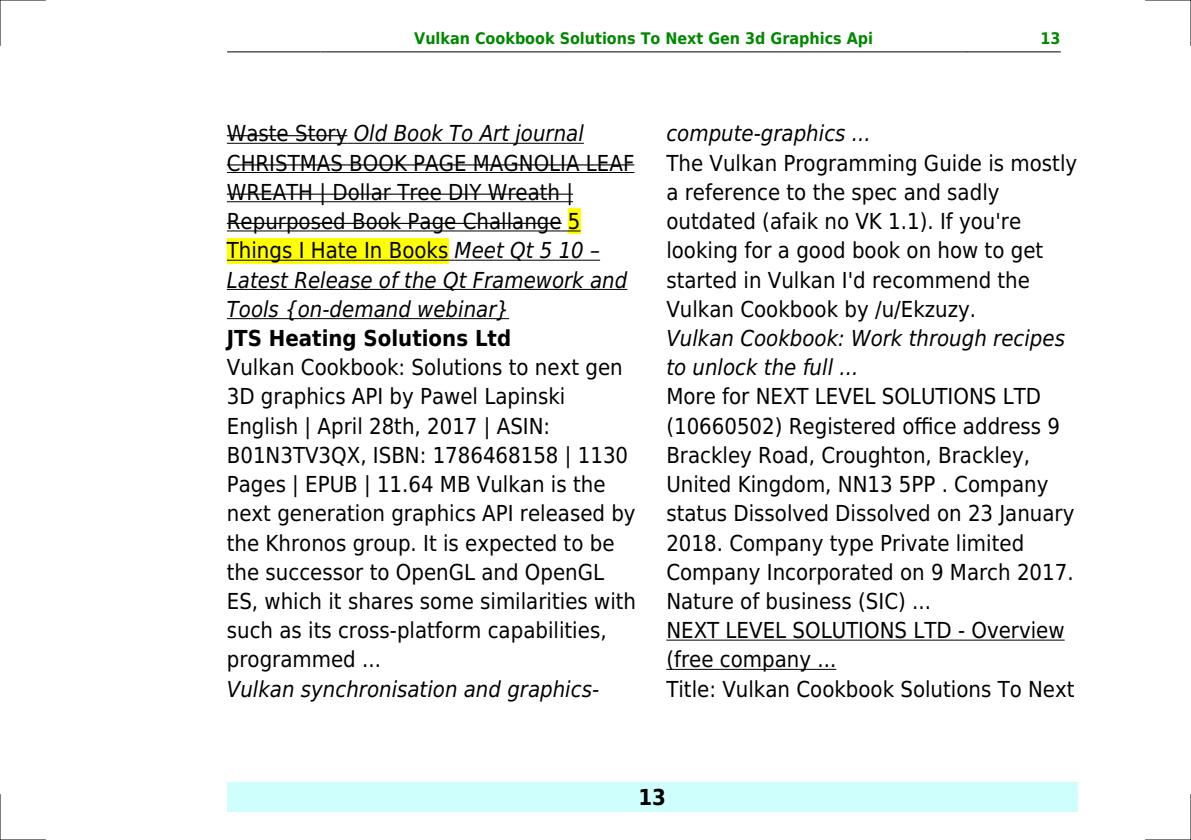
<style>
.page{position:relative;width:1191px;height:840px;background:#fff}
.page>*{position:absolute;margin:0;border:0;box-sizing:border-box;transform-origin:0 0}
.t1{font:22px/29.2px "DejaVu Sans Condensed";color:#000}
.t2{font:italic 22px/29.2px "DejaVu Sans Condensed";color:#000}
.t3{font:700 22px "DejaVu Sans Condensed";color:#000}
.t4{font:700 16px "DejaVu Sans Condensed";color:#080}
.s1{font-style:italic}
</style>
<div class="page">
<hr style="left:227px;top:51px;width:93px;height:1px;background:#000">
<hr style="left:321px;top:51px;width:645px;height:1px;background:#000">
<hr style="left:967px;top:51px;width:93px;height:1px;background:#000">
<div style="left:227px;top:782px;width:850px;height:29px;background:#cffffc"></div>
<hr style="left:227px;top:143px;width:120px;height:1px;background:#000">
<hr style="left:227px;top:135px;width:120px;height:1px;background:#000">
<hr style="left:354px;top:143px;width:230px;height:1px;background:#000">
<hr style="left:227px;top:172px;width:407px;height:1px;background:#000">
<hr style="left:227px;top:164px;width:407px;height:1px;background:#000">
<hr style="left:227px;top:201px;width:346px;height:1px;background:#000">
<hr style="left:227px;top:193px;width:346px;height:2px;background:#000">
<hr style="left:227px;top:230px;width:334px;height:1px;background:#000">
<hr style="left:227px;top:223px;width:334px;height:1px;background:#000">
<div style="left:568px;top:208px;width:12px;height:26px;background:#ff0"></div>
<svg style="left:561px;top:230px;width:19px;height:1px"></svg>
<div style="left:227px;top:238px;width:221px;height:25px;background:#ff0"></div>
<hr style="left:227px;top:259px;width:221px;height:1px;background:#000">
<hr style="left:454px;top:259px;width:146px;height:1px;background:#000">
<hr style="left:227px;top:289px;width:400px;height:1px;background:#000">
<hr style="left:227px;top:318px;width:282px;height:1px;background:#000">
<hr style="left:666px;top:639px;width:398px;height:1px;background:#000">
<hr style="left:666px;top:668px;width:170px;height:1px;background:#000">
<hr style="left:0;top:0;width:45px;height:1px;background:#000">
<hr style="left:1145px;top:0;width:46px;height:1px;background:#000">
<hr style="left:0;top:839px;width:45px;height:1px;background:#000">
<hr style="left:1145px;top:839px;width:46px;height:1px;background:#000">
<hr style="left:0;top:0;width:1px;height:45px;background:#000">
<hr style="left:0;top:794px;width:1px;height:45px;background:#000">
<hr style="left:1190px;top:0;width:1px;height:45px;background:#000">
<hr style="left:1190px;top:794px;width:1px;height:45px;background:#000">
<p class="t4" style="left:414px;top:29px;width:460px">Vulkan Cookbook Solutions To Next Gen 3d Graphics Api</p>
<p class="t4" style="left:1040px;top:29px;width:22px">13</p>
<p class="t1" style="left:227px;top:119px;width:409px">Waste Story <span class="s1">Old Book To Art journal<br></span>CHRISTMAS BOOK PAGE MAGNOLIA LEAF<br>WREATH | Dollar Tree DIY Wreath |<br>Repurposed Book Page Challange 5<br>Things I Hate In Books <span class="s1">Meet Qt 5 10<br>Latest Release of the Qt Framework and<br>Tools {on-demand webinar}</span></p>
<p class="t3" style="left:227px;top:325px;width:286px">JTS Heating Solutions Ltd</p>
<p class="t1" style="left:227px;top:353px;width:411px">Vulkan Cookbook: Solutions to next gen 3D graphics API by Pawel Lapinski English | April 28th, 2017 | ASIN:<br>B01N3TV3QX, ISBN: 1786468158 | 1130<br>Pages | EPUB | 11.64 MB Vulkan is the next generation graphics API released by the Khronos group. It is expected to be the successor to OpenGL and OpenGL ES, which it shares some similarities with such as its cross-platform capabilities, programmed ...</p>
<p class="t2" style="left:227px;top:674px;width:374px">Vulkan synchronisation and graphics-</p>
<p class="t2" style="left:666px;top:119px;width:206px">compute-graphics ...</p>
<p class="t1" style="left:666px;top:148px;width:412px">The Vulkan Programming Guide is mostly a reference to the spec and sadly outdated (afaik no VK 1.1). If you're looking for a good book on how to get started in Vulkan I'd recommend the Vulkan Cookbook by /u/Ekzuzy.</p>
<p class="t2" style="left:666px;top:323px;width:400px">Vulkan Cookbook: Work through recipes to unlock the full ...</p>
<p class="t1" style="left:666px;top:382px;width:410px">More for NEXT LEVEL SOLUTIONS LTD (10660502) Registered office address 9<br>Brackley Road, Croughton, Brackley, United Kingdom, NN13 5PP . Company status Dissolved Dissolved on 23 January 2018. Company type Private limited Company Incorporated on 9 March 2017.<br>Nature of business (SIC) ...<br>NEXT LEVEL SOLUTIONS LTD - Overview (free company ...<br>Title: Vulkan Cookbook Solutions To Next</p>
<p class="t3" style="left:638px;top:783px;width:29px">13</p>
</div>
